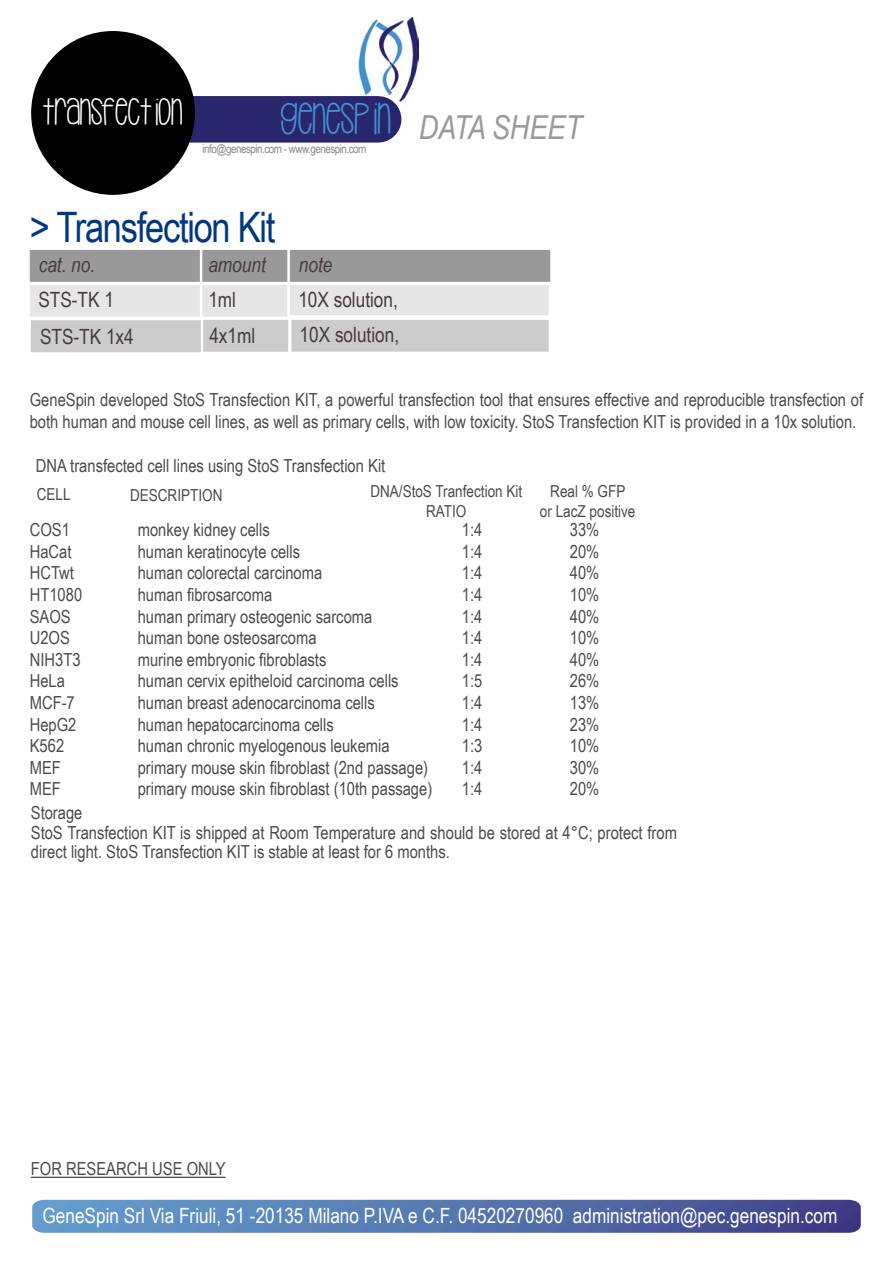
<style>
.page{position:relative;width:893px;height:1263px;background:#fff}
.page>*{position:absolute;margin:0;border:0;box-sizing:border-box;transform-origin:0 0}
.t1{font:42px "Arial Narrow";letter-spacing:-.03em;color:#003882}
.t2{font:38.7px "Hello Casual";color:#fff}
.t3{font:italic 33px "Arial Narrow";color:#9b9a9b}
.t4{font:21px "Arial Narrow";color:#fff}
.t5{font:21px "Arial Narrow";color:#463c3c}
.t6{font:italic 21px "Arial Narrow";color:#463c3c}
.t7{font:18px/19.5px "Arial Narrow";color:#4b4b4d}
.t8{font:16.5px/19.5px "Arial Narrow";color:#4b4b4d;text-align:center}
.t9{font:12px "Arial Narrow";letter-spacing:-.04em;color:#87888a}
</style>
<div class="page">
<img style="left:358px;top:17px;width:61px;height:94px">
<div style="left:191px;top:96px;width:187px;height:47px;background:#29266d"></div>
<img style="left:32px;top:1200px;width:829px;height:33px">
<hr style="left:31px;top:1177px;width:194px;height:1px;background:#4b4b4d">
<div style="left:30px;top:250px;width:170px;height:32px;background:#999;border:2px solid #999"></div>
<div style="left:202px;top:250px;width:85px;height:32px;background:#999;border:2px solid #999"></div>
<div style="left:30px;top:285px;width:170px;height:32px;background:#e6e6e6"></div>
<div style="left:202px;top:285px;width:85px;height:32px;background:#e6e6e6"></div>
<div style="left:290px;top:285px;width:259px;height:30px;background:#e6e6e6"></div>
<div style="left:290px;top:250px;width:260px;height:32px;background:#999;border:2px solid #999"></div>
<div style="left:203px;top:320px;width:85px;height:32px;background:#ccc;border:2px solid #ccc"></div>
<div style="left:31px;top:320px;width:170px;height:32px;background:#ccc;border:2px solid #ccc"></div>
<div style="left:291px;top:320px;width:258px;height:32px;background:#ccc;border:2px solid #ccc"></div>
<div style="left:31px;top:31px;width:164px;height:164px;background:#000;border-radius:82px"></div>
<h2 class="t2" style="left:43px;top:96px;width:141px">TRANSFECTION</h2>
<h3 class="t3" style="left:281px;top:105px;width:303px"><sup>GENESPIN</sup> DATA SHEET</h3>
<p class="t9" style="left:203px;top:140px;width:165px">info@genespin.com - www.genespin.com</p>
<h1 class="t1" style="left:30px;top:196px;width:247px">&gt; Transfection Kit</h1>
<p class="t6" style="left:39px;top:249px;width:58px">cat. no.</p>
<p class="t6" style="left:208px;top:249px;width:59px">amount</p>
<p class="t5" style="left:38px;top:284px;width:77px">STS-TK 1</p>
<p class="t5" style="left:208px;top:284px;width:29px">1ml</p>
<p class="t5" style="left:298px;top:284px;width:101px">10X solution,</p>
<p class="t6" style="left:299px;top:249px;width:35px">note</p>
<p class="t5" style="left:40px;top:322px;width:95px">STS-TK 1x4</p>
<p class="t5" style="left:209px;top:320px;width:47px">4x1ml</p>
<p class="t5" style="left:300px;top:319px;width:101px">10X solution,</p>
<p class="t7" style="left:30px;top:389px;width:835px;line-height:21.6px">GeneSpin developed StoS Transfection KIT, a powerful transfection tool that ensures effective and reproducible transfection of both human and mouse cell lines, as well as primary cells, with low toxicity. StoS Transfection KIT is provided in a 10x solution.</p>
<p class="t7" style="left:36px;top:455px;width:351px">DNA transfected cell lines using StoS Transfection Kit</p>
<p class="t8" style="left:370px;top:481px;width:153px">DNA/StoS Tranfection Kit<br>RATIO</p>
<p class="t8" style="left:37px;top:484px;width:35px">CELL</p>
<p class="t8" style="left:130px;top:485px;width:94px">DESCRIPTION</p>
<p class="t8" style="left:540px;top:481px;width:97px">Real % GFP<br>or LacZ positive</p>
<p class="t7" style="left:30px;top:519px;width:42px">COS1</p>
<p class="t7" style="left:138px;top:519px;width:134px">monkey kidney cells</p>
<p class="t7" style="left:462px;top:519px;width:22px">1:4</p>
<p class="t7" style="left:570px;top:519px;width:31px">33%</p>
<p class="t7" style="left:30px;top:541px;width:43px">HaCat</p>
<p class="t7" style="left:138px;top:541px;width:164px">human keratinocyte cells</p>
<p class="t7" style="left:462px;top:541px;width:22px">1:4</p>
<p class="t7" style="left:570px;top:541px;width:31px">20%</p>
<p class="t7" style="left:30px;top:563px;width:46px">HCTwt</p>
<p class="t7" style="left:138px;top:563px;width:186px">human colorectal carcinoma</p>
<p class="t7" style="left:462px;top:563px;width:22px">1:4</p>
<p class="t7" style="left:570px;top:563px;width:31px">40%</p>
<p class="t7" style="left:30px;top:584px;width:54px">HT1080</p>
<p class="t7" style="left:138px;top:584px;width:136px">human fibrosarcoma</p>
<p class="t7" style="left:462px;top:584px;width:22px">1:4</p>
<p class="t7" style="left:570px;top:584px;width:31px">10%</p>
<p class="t7" style="left:30px;top:606px;width:43px">SAOS</p>
<p class="t7" style="left:138px;top:606px;width:236px">human primary osteogenic sarcoma</p>
<p class="t7" style="left:462px;top:606px;width:22px">1:4</p>
<p class="t7" style="left:570px;top:606px;width:31px">40%</p>
<p class="t7" style="left:30px;top:627px;width:42px">U2OS</p>
<p class="t7" style="left:138px;top:627px;width:180px">human bone osteosarcoma</p>
<p class="t7" style="left:462px;top:627px;width:22px">1:4</p>
<p class="t7" style="left:570px;top:627px;width:31px">10%</p>
<p class="t7" style="left:30px;top:649px;width:52px">NIH3T3</p>
<p class="t7" style="left:138px;top:649px;width:190px">murine embryonic fibroblasts</p>
<p class="t7" style="left:462px;top:649px;width:22px">1:4</p>
<p class="t7" style="left:570px;top:649px;width:31px">40%</p>
<p class="t7" style="left:30px;top:671px;width:37px">HeLa</p>
<p class="t7" style="left:138px;top:671px;width:262px">human cervix epitheloid carcinoma cells</p>
<p class="t7" style="left:462px;top:671px;width:22px">1:5</p>
<p class="t7" style="left:570px;top:671px;width:31px">26%</p>
<p class="t7" style="left:30px;top:692px;width:47px">MCF-7</p>
<p class="t7" style="left:138px;top:692px;width:239px">human breast adenocarcinoma cells</p>
<p class="t7" style="left:462px;top:692px;width:22px">1:4</p>
<p class="t7" style="left:570px;top:692px;width:31px">13%</p>
<p class="t7" style="left:30px;top:714px;width:48px">HepG2</p>
<p class="t7" style="left:138px;top:714px;width:198px">human hepatocarcinoma cells</p>
<p class="t7" style="left:462px;top:714px;width:22px">1:4</p>
<p class="t7" style="left:570px;top:714px;width:31px">23%</p>
<p class="t7" style="left:30px;top:735px;width:36px">K562</p>
<p class="t7" style="left:138px;top:735px;width:253px">human chronic myelogenous leukemia</p>
<p class="t7" style="left:462px;top:735px;width:22px">1:3</p>
<p class="t7" style="left:570px;top:735px;width:31px">10%</p>
<p class="t7" style="left:30px;top:757px;width:33px">MEF</p>
<p class="t7" style="left:138px;top:757px;width:292px">primary mouse skin fibroblast (2nd passage)</p>
<p class="t7" style="left:462px;top:757px;width:22px">1:4</p>
<p class="t7" style="left:570px;top:757px;width:31px">30%</p>
<p class="t7" style="left:30px;top:779px;width:33px">MEF</p>
<p class="t7" style="left:138px;top:779px;width:296px">primary mouse skin fibroblast (10th passage)</p>
<p class="t7" style="left:462px;top:779px;width:22px">1:4</p>
<p class="t7" style="left:570px;top:779px;width:31px">20%</p>
<p class="t7" style="left:31px;top:802px;width:648px">Storage<br>StoS Transfection KIT is shipped at Room Temperature and should be stored at 4°C; protect from direct light. StoS Transfection KIT is stable at least for 6 months.</p>
<p class="t7" style="left:31px;top:1159px;width:196px">FOR RESEARCH USE ONLY</p>
<p class="t4" style="left:43px;top:1200px;width:796px">GeneSpin Srl Via Friuli, 51 -20135 Milano P.IVA e C.F. 04520270960 administration@pec.genespin.com</p>
</div>
